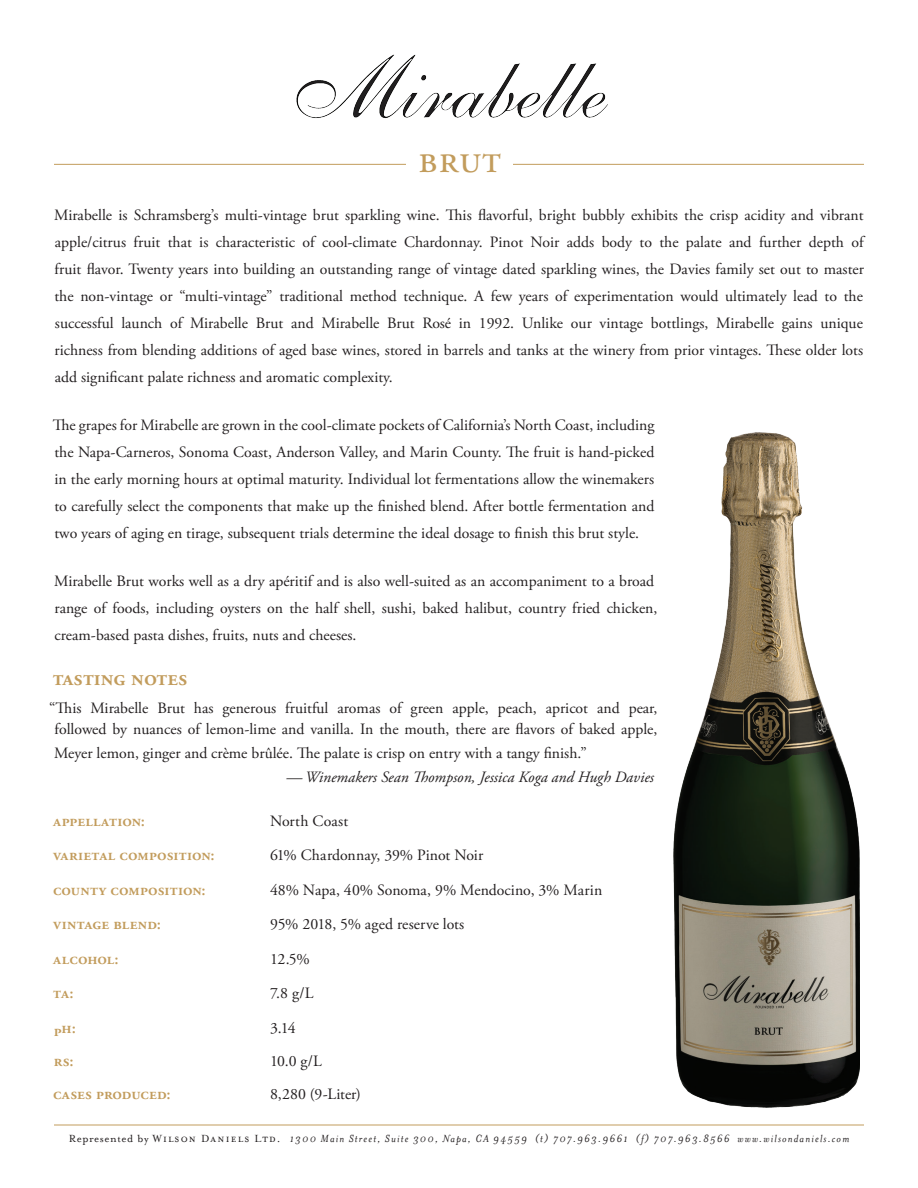
<style>
.page{position:relative;width:918px;height:1188px;background:#fff}
.page>*{position:absolute;margin:0;border:0;box-sizing:border-box;transform-origin:0 0}
.t1{font:40.5px "Adobe Garamond Pro";color:#c29c5c}
.Heading_1{font:600 22.5px "Adobe Garamond Pro";color:#c29c5c}
.Tech_notes{font:600 16.5px "Adobe Garamond Pro";letter-spacing:.01em;color:#c29c5c}
.Body_text{font:15.75px/27px "Adobe Garamond Pro";color:#231f20;text-align:justify}
.Tech_notes-2{font:15.75px "Adobe Garamond Pro";color:#231f20}
.Body_text-2{font:italic 15.75px "Adobe Garamond Pro";color:#231f20}
.t2{font:italic 12px "Mrs Eaves";letter-spacing:.1em;color:#231f20}
.s1{font-family:"Mrs Eaves Roman";font-style:normal}
.s2{font-family:"Mrs Eaves Small Caps";font-style:normal}
</style>
<div class="page">
<img style="left:673px;top:432px;width:187px;height:676px">
<hr style="left:54px;top:1125px;width:810px;height:1px;background:#c29c5c">
<img style="left:296px;top:54px;width:312px;height:65px">
<hr style="left:54px;top:164px;width:810px;height:1px;background:#c29c5c">
<div style="left:406px;top:150px;width:107px;height:29px;background:#fff"></div>
<p class="t1" style="left:419px;top:135px;width:84px">brut</p>
<p class="Body_text" style="left:54px;top:202px;width:811px">Mirabelle is Schramsberg’s multi-vintage brut sparkling wine. This flavorful, bright bubbly exhibits the crisp acidity and vibrant apple/citrus fruit that is characteristic of cool-climate Chardonnay. Pinot Noir adds body to the palate and further depth of fruit flavor. Twenty years into building an outstanding range of vintage dated sparkling wines, the Davies family set out to master the non-vintage or “multi-vintage” traditional method technique. A few years of experimentation would ultimately lead to the successful launch of Mirabelle Brut and Mirabelle Brut Rosé in 1992. Unlike our vintage bottlings, Mirabelle gains unique richness from blending additions of aged base wines, stored in barrels and tanks at the winery from prior vintages. These older lots add significant palate richness and aromatic complexity.</p>
<p class="Body_text" style="left:53px;top:412px;width:603px">The grapes for Mirabelle are grown in the cool-climate pockets of California’s North Coast, including the Napa-Carneros, Sonoma Coast, Anderson Valley, and Marin County. The fruit is hand-picked in the early morning hours at optimal maturity. Individual lot fermentations allow the winemakers to carefully select the components that make up the finished blend. After bottle fermentation and two years of aging en tirage, subsequent trials determine the ideal dosage to finish this brut style.</p>
<p class="Body_text" style="left:54px;top:568px;width:605px;text-align:left">Mirabelle Brut works well as a dry apéritif and is also well-suited as an accompaniment to a broad range of foods, including oysters on the half shell, sushi, baked halibut, country fried chicken, cream-based pasta dishes, fruits, nuts and cheeses.</p>
<p class="Heading_1" style="left:53px;top:665px;width:136px">tasting notes</p>
<p class="Body_text" style="left:49px;top:698px;width:610px;line-height:21px;text-align:center">“This Mirabelle Brut has generous fruitful aromas of green apple, peach, apricot and pear, followed by nuances of lemon-lime and vanilla. In the mouth, there are flavors of baked apple,</p>
<p class="Body_text" style="left:54px;top:740px;width:534px">Meyer lemon, ginger and crème brûlée. The palate is crisp on entry with a tangy finish.”</p>
<p class="Body_text-2" style="left:287px;top:768px;width:369px">— Winemakers Sean Thompson, Jessica Koga and Hugh Davies</p>
<p class="Tech_notes" style="left:53px;top:811px;width:93px">appellation:</p>
<p class="Tech_notes-2" style="left:270px;top:811px;width:80px">North Coast</p>
<p class="Tech_notes" style="left:53px;top:845px;width:163px">varietal composition:</p>
<p class="Tech_notes-2" style="left:270px;top:846px;width:215px">61% Chardonnay, 39% Pinot Noir</p>
<p class="Tech_notes" style="left:53px;top:880px;width:154px">county composition:</p>
<p class="Tech_notes-2" style="left:270px;top:880px;width:334px">48% Napa, 40% Sonoma, 9% Mendocino, 3% Marin</p>
<p class="Tech_notes" style="left:53px;top:914px;width:110px">vintage blend:</p>
<p class="Tech_notes-2" style="left:270px;top:915px;width:196px">95% 2018, 5% aged reserve lots</p>
<p class="Tech_notes" style="left:53px;top:949px;width:67px">alcohol:</p>
<p class="Tech_notes-2" style="left:270px;top:949px;width:41px">12.5%</p>
<p class="Tech_notes" style="left:53px;top:983px;width:22px">ta:</p>
<p class="Tech_notes-2" style="left:270px;top:984px;width:45px">7.8 g/L</p>
<p class="Tech_notes" style="left:54px;top:1018px;width:24px">ph:</p>
<p class="Tech_notes-2" style="left:270px;top:1018px;width:27px">3.14</p>
<p class="Tech_notes" style="left:54px;top:1051px;width:21px">rs:</p>
<p class="Tech_notes-2" style="left:270px;top:1051px;width:54px">10.0 g/L</p>
<p class="Tech_notes" style="left:53px;top:1084px;width:119px">cases produced:</p>
<p class="Tech_notes-2" style="left:270px;top:1084px;width:93px">8,280 (9-Liter)</p>
<p class="t2" style="left:69px;top:1132px;width:782px"><span class="s1">Represented by</span> <span class="s2">Wilson Daniels Ltd.</span> 1300 Main Street, Suite 300, Napa, CA 94559 (t) 707.963.9661 (f) 707.963.8566 www.wilsondaniels.com</p>
</div>
